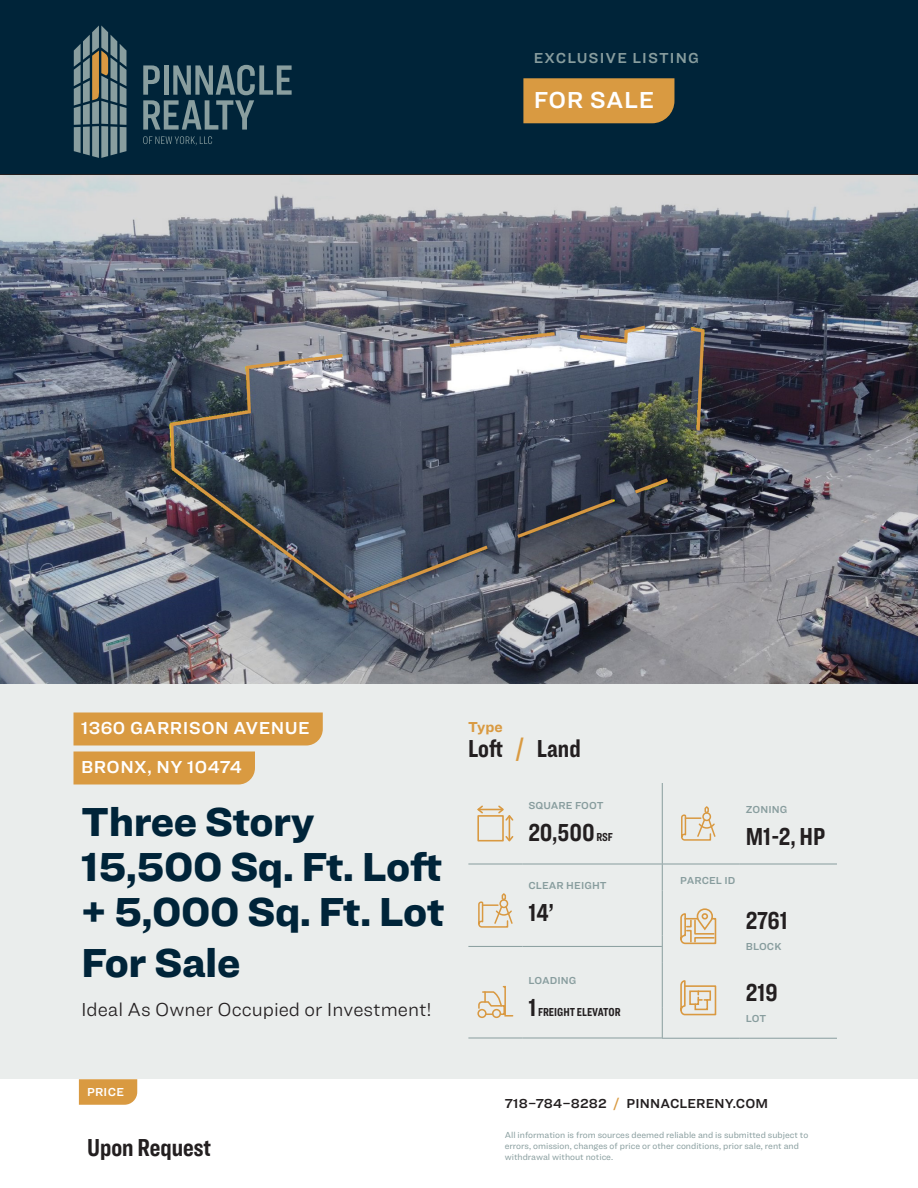
<style>
.page{position:relative;width:918px;height:1188px;background:#fff}
.page>*{position:absolute;margin:0;border:0;box-sizing:border-box;transform-origin:0 0}
.H1_Building_Title_32pt_Black_Dark_Blue{font:900 42px/45px "Ringside";letter-spacing:-.01em;color:#002439}
.Stats_and_Figures_17pt_Compressed_Bold_b{font:700 25.5px "Ringside Compressed";color:#231f20}
.Building_Type_17pt_Compressed_Bold_black{font:700 25.5px "Ringside Compressed";color:#231f20}
.Listing_Type_16pt_Semibold_Paper__rule_G{font:600 24px "Ringside";letter-spacing:.025em;color:#fff}
.H3_Building_CTA_14pt_Light_black{font:300 19.5px "Ringside";color:#231f20}
.Address__City_State_12pt_Semibold_Paper_{font:600 18px "Ringside";letter-spacing:.025em;color:#fff}
.t1{font:600 15px "Ringside";letter-spacing:.075em;color:#889d9e}
.Tag_Labels_10pt_Bold_Gold{font:700 15px "Ringside";color:#d99a41}
.t2{font:600 13.5px "Ringside";letter-spacing:.01em;color:#231f20}
.Stats_and_Figures_17pt_Compressed_Bold_b-2{font:700 12px "Ringside Compressed";color:#231f20}
.Parent__Price_Label_8pt_Semibold_Paper__{font:600 12px "Ringside";letter-spacing:.025em;color:#fff}
.Tags_7pt_Semibold_Gray{font:600 10.5px "Ringside";letter-spacing:.01em;color:#889d9e}
.t3{font:9px/10.8px "Ringside";color:#889d9e}
.s1{color:#d99a41}
.s2{font-size:12px}
.s3{font-size:25.5px}
</style>
<div class="page">
<div style="left:0;top:176px;width:918px;height:903px;background:#eaedec"></div>
<div style="left:0;top:0;width:918px;height:176px;background:#002439"></div>
<svg style="left:144px;top:136px;width:68px;height:9px"></svg>
<svg style="left:143px;top:65px;width:149px;height:65px;background:#31505e"></svg>
<svg style="left:74px;top:26px;width:52px;height:132px;background:#5a6f72"></svg>
<img style="left:0;top:176px;width:918px;height:508px">
<div style="left:523px;top:78px;width:151px;height:45px;background:#d99a41"></div>
<div style="left:74px;top:712px;width:249px;height:34px;background:#d99a41"></div>
<div style="left:74px;top:752px;width:181px;height:32px;background:#d99a41"></div>
<hr style="left:662px;top:783px;width:1px;height:36px;background:#889d9e">
<hr style="left:662px;top:819px;width:1px;height:45px;background:#889d9e">
<svg style="left:662px;top:865px;width:1px;height:25px"></svg>
<hr style="left:662px;top:890px;width:1px;height:45px;background:#889d9e">
<svg style="left:662px;top:935px;width:1px;height:27px"></svg>
<hr style="left:662px;top:962px;width:1px;height:45px;background:#889d9e">
<hr style="left:662px;top:1007px;width:1px;height:31px;background:#889d9e">
<hr style="left:662px;top:864px;width:78px;height:1px;background:#889d9e">
<hr style="left:740px;top:864px;width:97px;height:1px;background:#889d9e">
<hr style="left:662px;top:1038px;width:78px;height:1px;background:#889d9e">
<hr style="left:740px;top:1038px;width:97px;height:1px;background:#889d9e">
<svg style="left:681px;top:806px;width:35px;height:35px"></svg>
<svg style="left:680px;top:908px;width:36px;height:36px"></svg>
<div style="left:702px;top:913px;width:6px;height:7px;border:2px solid #d99941;border-radius:2px"></div>
<svg style="left:680px;top:980px;width:36px;height:35px"></svg>
<hr style="left:468px;top:864px;width:54px;height:1px;background:#889d9e">
<hr style="left:522px;top:864px;width:140px;height:1px;background:#889d9e">
<svg style="left:477px;top:806px;width:36px;height:35px"></svg>
<hr style="left:468px;top:946px;width:54px;height:1px;background:#889d9e">
<hr style="left:522px;top:946px;width:140px;height:1px;background:#889d9e">
<svg style="left:478px;top:893px;width:35px;height:35px"></svg>
<hr style="left:468px;top:1038px;width:54px;height:1px;background:#889d9e">
<hr style="left:522px;top:1038px;width:140px;height:1px;background:#889d9e">
<div style="left:477px;top:1009px;width:10px;height:9px;border:2px solid #d99941;border-radius:50%"></div>
<div style="left:492px;top:1009px;width:9px;height:9px;border:2px solid #d99941;border-radius:50%"></div>
<svg style="left:477px;top:986px;width:36px;height:31px"></svg>
<svg style="left:79px;top:1079px;width:58px;height:26px;background:#da9e48"></svg>
<h3 class="t1" style="left:534px;top:47px;width:166px">EXCLUSIVE LISTING</h3>
<p class="Listing_Type_16pt_Semibold_Paper__rule_G" style="left:534px;top:82px;width:122px">FOR SALE</p>
<p class="Address__City_State_12pt_Semibold_Paper_" style="left:81px;top:715px;width:230px">1360 GARRISON AVENUE</p>
<p class="Address__City_State_12pt_Semibold_Paper_" style="left:81px;top:754px;width:162px">BRONX, NY 10474</p>
<p class="H1_Building_Title_32pt_Black_Dark_Blue" style="left:81px;top:798px;width:365px">Three Story<br>15,500 Sq. Ft. Loft + 5,000 Sq. Ft. Lot</p>
<p class="H1_Building_Title_32pt_Black_Dark_Blue" style="left:81px;top:939px;width:161px">For Sale</p>
<p class="H3_Building_CTA_14pt_Light_black" style="left:81px;top:996px;width:352px">Ideal As Owner Occupied or Investment!</p>
<p class="Tag_Labels_10pt_Bold_Gold" style="left:468px;top:716px;width:36px">Type</p>
<p class="Building_Type_17pt_Compressed_Bold_black" style="left:468px;top:731px;width:114px">Loft <span class="s1">/</span> Land</p>
<p class="Tags_7pt_Semibold_Gray" style="left:528px;top:798px;width:77px">SQUARE FOOT</p>
<p class="Stats_and_Figures_17pt_Compressed_Bold_b" style="left:528px;top:815px;width:86px">20,500 <span class="s2">RSF</span></p>
<p class="Tags_7pt_Semibold_Gray" style="left:528px;top:878px;width:80px">CLEAR HEIGHT</p>
<p class="Stats_and_Figures_17pt_Compressed_Bold_b" style="left:528px;top:895px;width:27px">14’</p>
<p class="Tags_7pt_Semibold_Gray" style="left:528px;top:973px;width:49px">LOADING</p>
<p class="Stats_and_Figures_17pt_Compressed_Bold_b-2" style="left:528px;top:1004px;width:94px"><span class="s3">1</span> FREIGHT ELEVATOR</p>
<p class="Tags_7pt_Semibold_Gray" style="left:680px;top:873px;width:57px">PARCEL ID</p>
<p class="Tags_7pt_Semibold_Gray" style="left:746px;top:802px;width:43px">ZONING</p>
<p class="Stats_and_Figures_17pt_Compressed_Bold_b" style="left:746px;top:819px;width:81px">M1-2, HP</p>
<p class="Stats_and_Figures_17pt_Compressed_Bold_b" style="left:746px;top:903px;width:44px">2761</p>
<p class="Tags_7pt_Semibold_Gray" style="left:746px;top:939px;width:37px">BLOCK</p>
<p class="Stats_and_Figures_17pt_Compressed_Bold_b" style="left:746px;top:975px;width:33px">219</p>
<p class="Tags_7pt_Semibold_Gray" style="left:746px;top:1010px;width:22px">LOT</p>
<p class="Parent__Price_Label_8pt_Semibold_Paper__" style="left:87px;top:1083px;width:39px">PRICE</p>
<p class="Stats_and_Figures_17pt_Compressed_Bold_b" style="left:87px;top:1130px;width:126px">Upon Request</p>
<h3 class="t2" style="left:505px;top:1093px;width:265px">718–784–8282 <span class="s1">/</span> PINNACLERENY.COM</h3>
<p class="t3" style="left:505px;top:1130px;width:305px">All information is from sources deemed reliable and is submitted subject to errors, omission, changes of price or other conditions, prior sale, rent and withdrawal without notice.</p>
</div>
